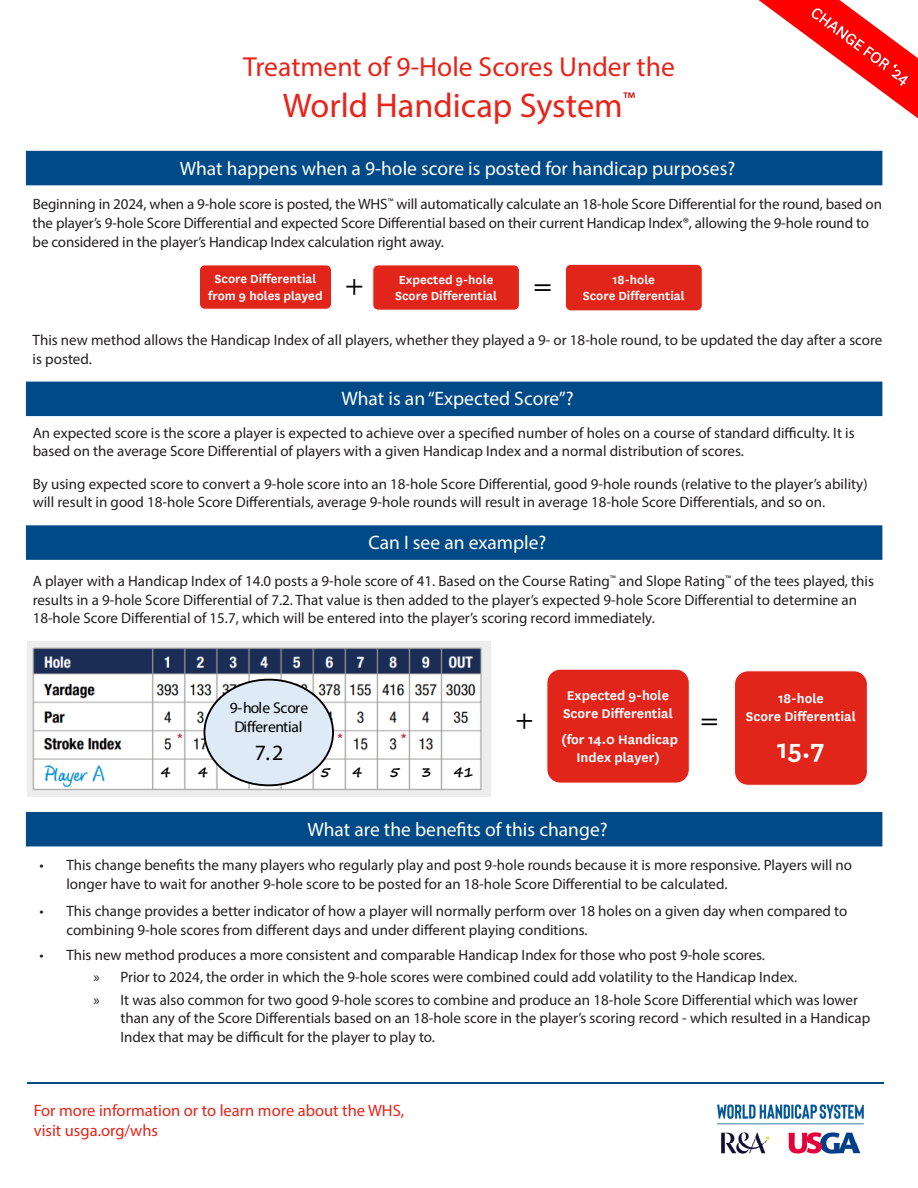
<style>
.page{position:relative;width:918px;height:1188px;background:#fff}
.page>*{position:absolute;margin:0;border:0;box-sizing:border-box;transform-origin:0 0}
.t1{font:38.7px "National";color:#000}
.t2{font:37.5px "National";color:#000}
.t3{font:34.35px "Myriad Pro";color:#e72419}
.t4{font:600 30px "National";color:#fff}
.t5{font:27.6px "Myriad Pro";color:#e72419}
.t6{font:21.9px "Myriad Pro";color:#000}
.Heading{font:19.5px "Myriad Pro";color:#fff}
.RED_BAR{font:16.5px/19.8px "Myriad Pro";color:#e72419}
.t7{font:15.6px/18.8px "Myriad Pro";letter-spacing:-.025em;color:#000;text-align:center}
.NEW_Body_Text{font:15px/18.8px "Myriad Pro";color:#231f20}
.t8{font:600 15px/18px "National";color:#fff;text-align:center}
.t9{font:600 13.95px/16.6px "National";color:#fff;text-align:center}
.t10{font:700 13.65px "Segoe Script";color:#000}
</style>
<div class="page">
<img style="left:717px;top:1104px;width:147px;height:50px">
<hr style="left:27px;top:1083px;width:857px;height:1px;background:#004a87">
<div style="left:26px;top:151px;width:856px;height:34px;background:#004a87"></div>
<div style="left:26px;top:382px;width:856px;height:34px;background:#004a87"></div>
<div style="left:26px;top:525px;width:856px;height:35px;background:#004a87"></div>
<div style="left:26px;top:812px;width:856px;height:34px;background:#004a87"></div>
<img style="left:28px;top:642px;width:463px;height:154px">
<div style="left:204px;top:680px;width:129px;height:105px;background:#deebf7;border-radius:50%"></div>
<div style="left:204px;top:679px;width:130px;height:107px;border:2px solid #000;border-radius:50%"></div>
<div style="left:547px;top:669px;width:143px;height:114px;background:#e1251b;border:1px solid #fff;border-radius:13px"></div>
<div style="left:734px;top:670px;width:134px;height:116px;background:#e1251b;border:1px solid #fff;border-radius:14px"></div>
<div style="left:199px;top:265px;width:133px;height:45px;background:#e1251b;border:1px solid #fff;border-radius:5px"></div>
<div style="left:372px;top:265px;width:148px;height:46px;background:#e1251b;border:1px solid #fff;border-radius:5px"></div>
<div style="left:565px;top:264px;width:137px;height:47px;background:#e1251b;border-radius:6px"></div>
<div style="left:565px;top:264px;width:138px;height:47px;border:1px solid #fff;border-radius:6px"></div>
<svg style="left:759px;top:0;width:159px;height:118px"></svg>
<p class="t5" style="left:243px;top:50px;width:433px">Treatment of 9-Hole Scores Under the</p>
<p class="t3" style="left:283px;top:84px;width:354px">World Handicap System<sup>™</sup></p>
<p class="Heading" style="left:180px;top:156px;width:557px">What happens when a 9-hole score is posted for handicap purposes?</p>
<p class="NEW_Body_Text" style="left:33px;top:194px;width:851px">Beginning in 2024, when a 9-hole score is posted, the WHS<sup>™</sup> will automatically calculate an 18-hole Score Differential for the round, based on the player’s 9-hole Score Differential and expected Score Differential based on their current Handicap Index®, allowing the 9-hole round to be considered in the player’s Handicap Index calculation right away.</p>
<p class="t9" style="left:208px;top:270px;width:116px">Score Differential from 9 holes played</p>
<p class="t9" style="left:395px;top:270px;width:103px;text-align:left">Expected 9-hole<br>Score Differential</p>
<p class="t1" style="left:533px;top:260px;width:21px">=</p>
<p class="t9" style="left:583px;top:270px;width:103px">18-hole<br>Score Differential</p>
<p class="t1" style="left:345px;top:259px;width:21px">+</p>
<p class="NEW_Body_Text" style="left:33px;top:330px;width:851px">This new method allows the Handicap Index of all players, whether they played a 9- or 18-hole round, to be updated the day after a score is posted.</p>
<p class="Heading" style="left:341px;top:387px;width:234px">What is an “Expected Score”?</p>
<p class="NEW_Body_Text" style="left:33px;top:423px;width:824px">An expected score is the score a player is expected to achieve over a specified number of holes on a course of standard difficulty. It is based on the average Score Differential of players with a given Handicap Index and a normal distribution of scores.</p>
<p class="NEW_Body_Text" style="left:33px;top:474px;width:836px">By using expected score to convert a 9-hole score into an 18-hole Score Differential, good 9-hole rounds (relative to the player’s ability) will result in good 18-hole Score Differentials, average 9-hole rounds will result in average 18-hole Score Differentials, and so on.</p>
<p class="Heading" style="left:369px;top:530px;width:179px">Can I see an example?</p>
<p class="NEW_Body_Text" style="left:33px;top:571px;width:843px">A player with a Handicap Index of 14.0 posts a 9-hole score of 41. Based on the Course Rating<sup>™</sup> and Slope Rating<sup>™</sup> of the tees played, this results in a 9-hole Score Differential of 7.2. That value is then added to the player’s expected 9-hole Score Differential to determine an<br>18-hole Score Differential of 15.7, which will be entered into the player’s scoring record immediately.</p>
<p class="t7" style="left:230px;top:698px;width:80px">9-hole Score<br>Differential</p>
<p class="t6" style="left:255px;top:739px;width:30px">7.2</p>
<p class="t10" style="left:160px;top:761px;width:12px">4</p>
<p class="t10" style="left:198px;top:761px;width:12px">4</p>
<p class="t10" style="left:320px;top:761px;width:12px">5</p>
<p class="t10" style="left:352px;top:761px;width:12px">4</p>
<p class="t10" style="left:389px;top:761px;width:12px">5</p>
<p class="t10" style="left:421px;top:761px;width:12px">3</p>
<p class="t10" style="left:453px;top:761px;width:22px">41</p>
<p class="t2" style="left:515px;top:694px;width:20px">+</p>
<p class="t8" style="left:563px;top:685px;width:111px;text-align:left">Expected 9-hole<br>Score Differential</p>
<p class="t8" style="left:561px;top:729px;width:118px">(for 14.0 Handicap<br>Index player)</p>
<p class="t2" style="left:700px;top:695px;width:20px">=</p>
<p class="t8" style="left:746px;top:688px;width:111px">18-hole<br>Score Differential</p>
<p class="t4" style="left:777px;top:728px;width:50px">15.7</p>
<p class="Heading" style="left:307px;top:817px;width:302px">What are the benefits of this change?</p>
<p class="NEW_Body_Text" style="left:66px;top:856px;width:787px;text-indent:-27px">• This change benefits the many players who regularly play and post 9-hole rounds because it is more responsive. Players will no longer have to wait for another 9-hole score to be posted for an 18-hole Score Differential to be calculated.</p>
<p class="NEW_Body_Text" style="left:66px;top:901px;width:782px;text-indent:-27px">• This change provides a better indicator of how a player will normally perform over 18 holes on a given day when compared to combining 9-hole scores from different days and under different playing conditions.</p>
<p class="NEW_Body_Text" style="left:39px;top:946px;width:727px">• This new method produces a more consistent and comparable Handicap Index for those who post 9-hole scores.</p>
<p class="NEW_Body_Text" style="left:93px;top:968px;width:705px">» Prior to 2024, the order in which the 9-hole scores were combined could add volatility to the Handicap Index.</p>
<p class="NEW_Body_Text" style="left:120px;top:990px;width:752px;text-indent:-27px">» It was also common for two good 9-hole scores to combine and produce an 18-hole Score Differential which was lower than any of the Score Differentials based on an 18-hole score in the player’s scoring record - which resulted in a Handicap<br>Index that may be difficult for the player to play to.</p>
<p class="RED_BAR" style="left:34px;top:1100px;width:372px">For more information or to learn more about the WHS, visit usga.org/whs</p>
</div>
